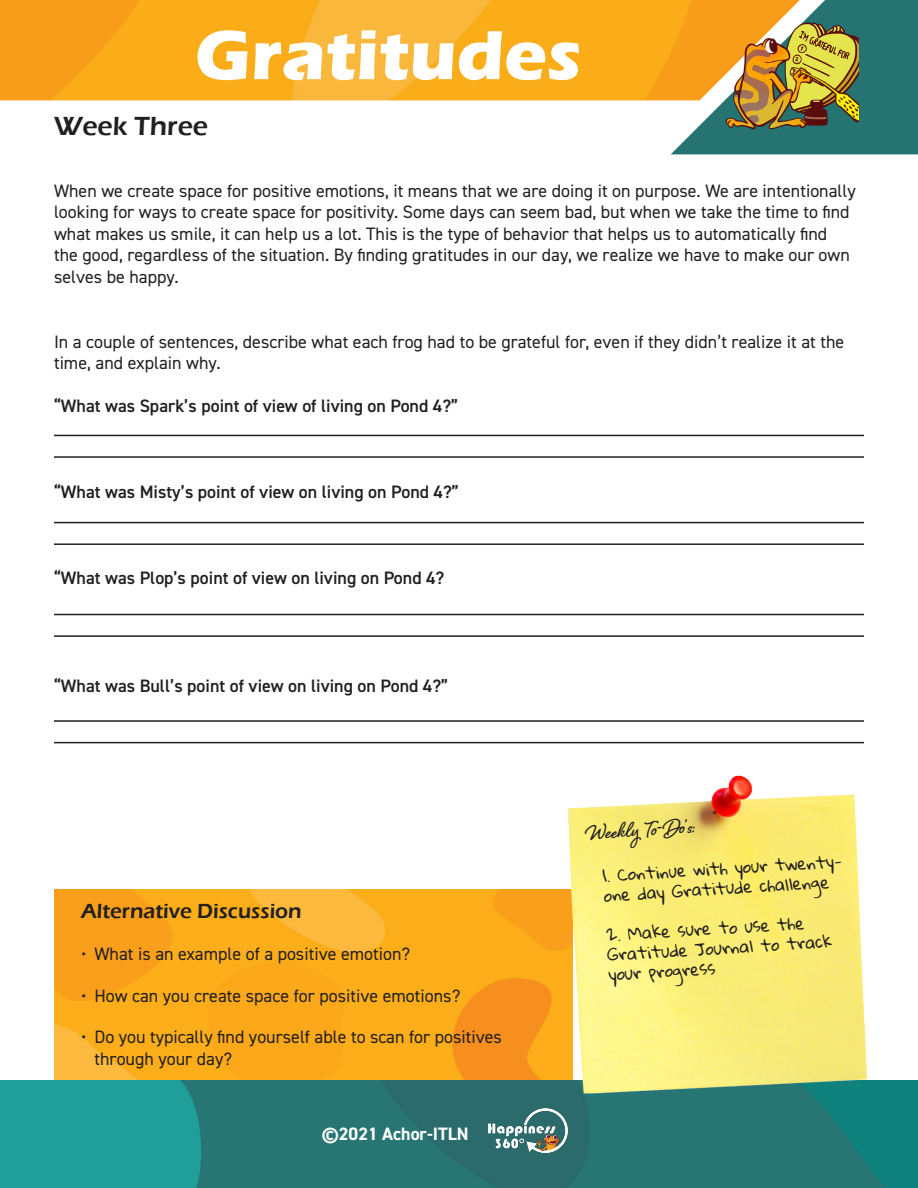
<style>
.page{position:relative;width:918px;height:1188px;background:#fff}
.page>*{position:absolute;margin:0;border:0;box-sizing:border-box;transform-origin:0 0}
.t1{font:700 72px "Eras ITC";color:#fff}
.t2{font:600 27px "Eras ITC";color:#231f20}
.t3{font:700 26.7px "Shelby";color:#231f20}
.t4{font:600 21px "Eras ITC";color:#231f20}
.t5{font:18px/21.6px "DIN2014";color:#231f20}
.t6{font:600 18px "DIN2014";color:#231f20}
.t7{font:700 18px "DIN2014";color:#fff}
.t8{font:16.5px/20px "Gloria Hallelujah";color:#231f20}
</style>
<div class="page">
<img style="left:0;top:1080px;width:918px;height:108px">
<img style="left:0;top:0;width:671px;height:100px">
<img style="left:671px;top:0;width:247px;height:154px">
<img style="left:489px;top:1108px;width:79px;height:44px">
<img style="left:54px;top:890px;width:510px;height:190px">
<img style="left:564px;top:775px;width:314px;height:343px">
<img style="left:726px;top:4px;width:132px;height:130px">
<hr style="left:54px;top:435px;width:810px;height:1px;background:#231f20">
<hr style="left:54px;top:522px;width:810px;height:1px;background:#231f20">
<hr style="left:54px;top:614px;width:810px;height:1px;background:#231f20">
<hr style="left:54px;top:720px;width:810px;height:2px;background:#231f20">
<hr style="left:54px;top:456px;width:810px;height:2px;background:#231f20">
<hr style="left:54px;top:543px;width:810px;height:2px;background:#231f20">
<hr style="left:54px;top:635px;width:810px;height:2px;background:#231f20">
<hr style="left:54px;top:742px;width:810px;height:1px;background:#231f20">
<p class="t1" style="left:195px;top:14px;width:388px">Gratitudes</p>
<p class="t2" style="left:54px;top:111px;width:155px">Week Three</p>
<p class="t5" style="left:54px;top:179px;width:803px">When we create space for positive emotions, it means that we are doing it on purpose. We are intentionally looking for ways to create space for positivity. Some days can seem bad, but when we take the time to find what makes us smile, it can help us a lot. This is the type of behavior that helps us to automatically find<br>the good, regardless of the situation. By finding gratitudes in our day, we realize we have to make our own selves be happy.</p>
<p class="t5" style="left:54px;top:330px;width:792px">In a couple of sentences, describe what each frog had to be grateful for, even if they didn’t realize it at the time, and explain why.</p>
<p class="t6" style="left:54px;top:394px;width:406px">“What was Spark’s point of view of living on Pond 4?”</p>
<p class="t6" style="left:54px;top:480px;width:406px">“What was Misty’s point of view on living on Pond 4?”</p>
<p class="t6" style="left:54px;top:566px;width:392px">“What was Plop’s point of view on living on Pond 4?</p>
<p class="t6" style="left:54px;top:674px;width:396px">“What was Bull’s point of view on living on Pond 4?”</p>
<p class="t4" style="left:81px;top:899px;width:222px">Alternative Discussion</p>
<p class="t5" style="left:81px;top:942px;width:331px">• What is an example of a positive emotion?</p>
<p class="t5" style="left:81px;top:984px;width:381px">• How can you create space for positive emotions?</p>
<p class="t5" style="left:94px;top:1026px;width:409px;text-indent:-14px">• Do you typically find yourself able to scan for positives through your day?</p>
<p class="t7" style="left:322px;top:1122px;width:148px">©2021 Achor-ITLN</p>
<p class="t3" style="left:586px;top:814px;width:109px;rotate:-3deg">Weekly To-Do’s:</p>
<p class="t8" style="left:602px;top:866px;width:242px;rotate:-3deg">1. Continue with your twenty&shy;one day Gratitude challenge</p>
<p class="t8" style="left:606px;top:925px;width:227px;rotate:-3deg">2. Make sure to use the<br>Gratitude Journal to track your progress</p>
</div>
